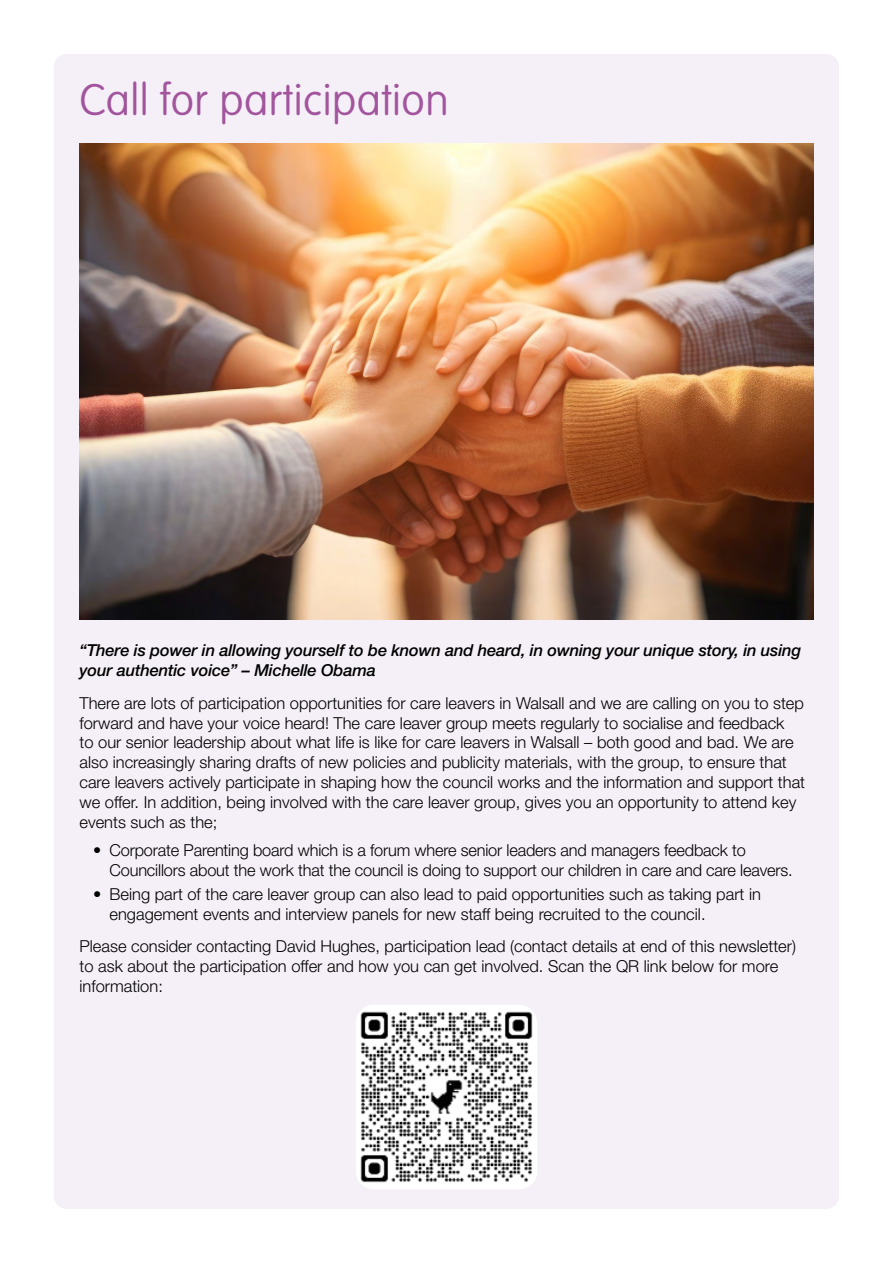
<style>
.page{position:relative;width:893px;height:1263px;background:#fff}
.page>*{position:absolute;margin:0;border:0;box-sizing:border-box;transform-origin:0 0}
.Heading_3{font:100 43.5px "VAG Rounded Std";letter-spacing:.01em;color:#a2559d}
.t1{font:300 16.5px/19.8px "Helvetica Neue LT Std";color:#000}
.t2{font:italic 500 16.5px/19.8px "Helvetica Neue LT Std";letter-spacing:-.01em;color:#000}
</style>
<div class="page">
<div style="left:54px;top:54px;width:785px;height:1155px;background:#f5eff7;border-radius:13px"></div>
<img style="left:80px;top:143px;width:733px;height:477px">
<img style="left:356px;top:1005px;width:181px;height:184px">
<h3 class="Heading_3" style="left:80px;top:74px;width:371px">Call for participation</h3>
<p class="t2" style="left:80px;top:640px;width:723px">“There is power in allowing yourself to be known and heard, in owning your unique story, in using your authentic voice” – Michelle Obama</p>
<p class="t1" style="left:80px;top:693px;width:727px">There are lots of participation opportunities for care leavers in Walsall and we are calling on you to step forward and have your voice heard! The care leaver group meets regularly to socialise and feedback<br>to our senior leadership about what life is like for care leavers in Walsall – both good and bad. We are also increasingly sharing drafts of new policies and publicity materials, with the group, to ensure that care leavers actively participate in shaping how the council works and the information and support that we offer. In addition, being involved with the care leaver group, gives you an opportunity to attend key events such as the;</p>
<p class="t1" style="left:110px;top:840px;width:685px;text-indent:-16px">• Corporate Parenting board which is a forum where senior leaders and managers feedback to<br>Councillors about the work that the council is doing to support our children in care and care leavers.</p>
<p class="t1" style="left:110px;top:884px;width:653px;text-indent:-16px">• Being part of the care leaver group can also lead to paid opportunities such as taking part in engagement events and interview panels for new staff being recruited to the council.</p>
<p class="t1" style="left:80px;top:936px;width:718px">Please consider contacting David Hughes, participation lead (contact details at end of this newsletter) to ask about the participation offer and how you can get involved. Scan the QR link below for more information:</p>
</div>
